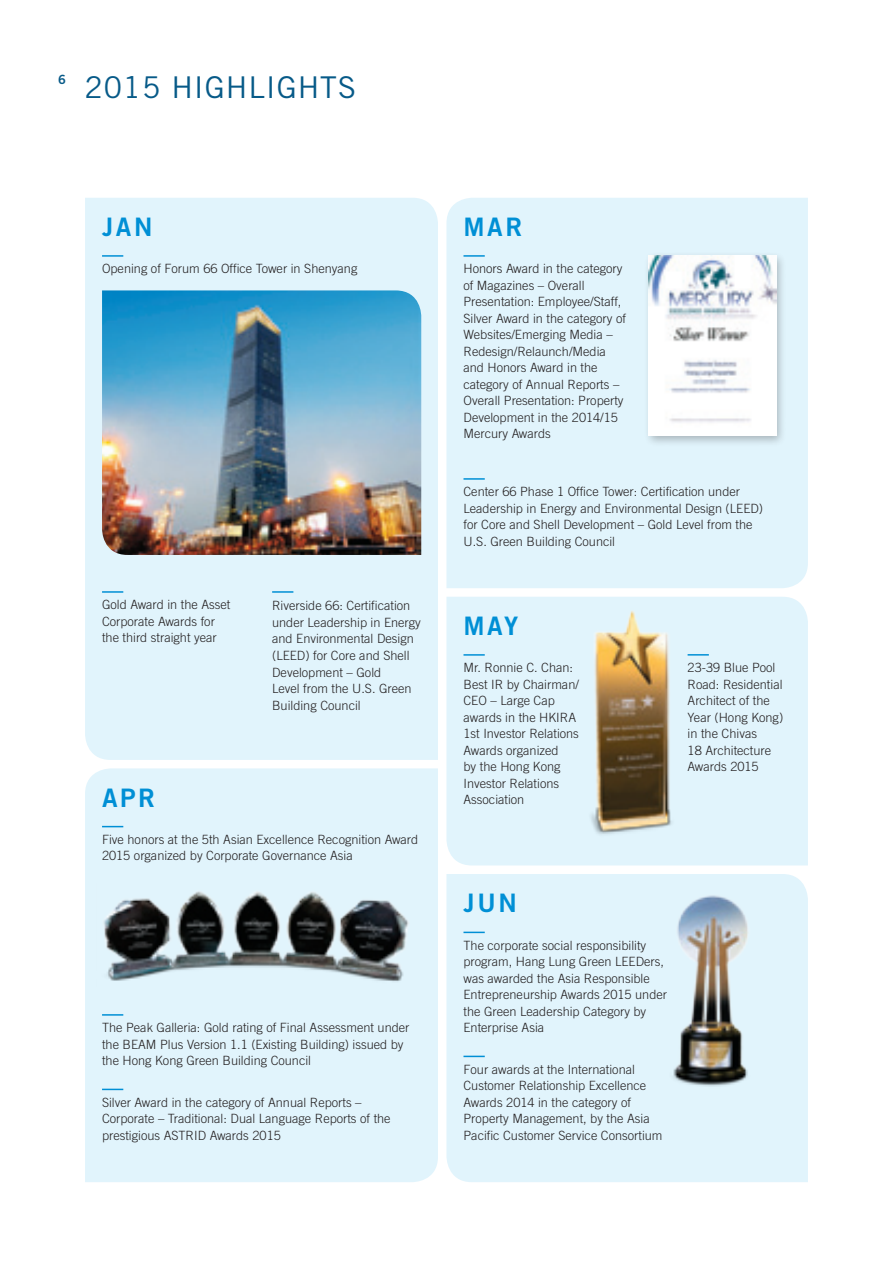
<style>
.page{position:relative;width:893px;height:1263px;background:#fff}
.page>*{position:absolute;margin:0;border:0;box-sizing:border-box;transform-origin:0 0}
.t1{font:30px "Trade Gothic LT Std";letter-spacing:.03em;color:#075a88}
.t2{font:25.5px "Trade Gothic LT Std Bd 2";letter-spacing:.1em;color:#008fd5}
.t3{font:300 12.75px/16.5px "Trade Gothic LT Std";color:#231f20}
.t4{font:12.75px "Trade Gothic LT Std Bd 2";color:#075a88}
</style>
<div class="page">
<div style="left:85px;top:198px;width:353px;height:562px;background:#e1f4fc"></div>
<div style="left:446px;top:198px;width:362px;height:390px;background:#e1f4fc"></div>
<div style="left:85px;top:768px;width:353px;height:414px;background:#e1f4fc"></div>
<div style="left:446px;top:874px;width:362px;height:308px;background:#e1f4fc"></div>
<div style="left:446px;top:597px;width:362px;height:268px;background:#e1f4fc"></div>
<svg style="left:463px;top:932px;width:22px;height:1px"></svg>
<svg style="left:463px;top:1056px;width:22px;height:1px"></svg>
<hr style="left:463px;top:654px;width:22px;height:2px;background:#008fd5">
<hr style="left:688px;top:654px;width:21px;height:2px;background:#008fd5">
<img style="left:561px;top:604px;width:135px;height:247px">
<img style="left:648px;top:882px;width:130px;height:211px">
<hr style="left:102px;top:591px;width:21px;height:2px;background:#008fd5">
<hr style="left:102px;top:255px;width:21px;height:2px;background:#008fd5">
<hr style="left:463px;top:255px;width:22px;height:2px;background:#008fd5">
<div style="left:643px;top:251px;width:143px;height:196px;background:#231f20;opacity:.3"></div>
<img style="left:649px;top:255px;width:127px;height:180px">
<svg style="left:102px;top:826px;width:21px;height:1px"></svg>
<img style="left:102px;top:290px;width:319px;height:265px">
<hr style="left:272px;top:591px;width:21px;height:2px;background:#008fd5">
<img style="left:97px;top:883px;width:317px;height:103px">
<hr style="left:463px;top:478px;width:22px;height:2px;background:#008fd5">
<hr style="left:102px;top:1014px;width:21px;height:2px;background:#008fd5">
<svg style="left:102px;top:1089px;width:21px;height:1px"></svg>
<p class="t4" style="left:58px;top:72px;width:9px">6</p>
<h1 class="t1" style="left:84px;top:69px;width:273px">2015 H ighlights</h1>
<h2 class="t2" style="left:102px;top:211px;width:32px">JAN</h2>
<p class="t3" style="left:102px;top:260px;width:257px">Opening of Forum 66 Office Tower in Shenyang</p>
<p class="t3" style="left:102px;top:596px;width:130px">Gold Award in the Asset<br>Corporate Awards for the third straight year</p>
<p class="t3" style="left:272px;top:597px;width:150px">Riverside 66: Certification under Leadership in Energy and Environmental Design (LEED) for Core and Shell<br>Development – Gold<br>Level from the U.S. Green<br>Building Council</p>
<h2 class="t2" style="left:102px;top:782px;width:55px">APR</h2>
<p class="t3" style="left:102px;top:831px;width:318px">Five honors at the 5th Asian Excellence Recognition Award<br>2015 organized by Corporate Governance Asia</p>
<p class="t3" style="left:102px;top:1019px;width:309px">The Peak Galleria: Gold rating of Final Assessment under the BEAM Plus Version 1.1 (Existing Building) issued by the Hong Kong Green Building Council</p>
<p class="t3" style="left:102px;top:1094px;width:290px">Silver Award in the category of Annual Reports –<br>Corporate – Traditional: Dual Language Reports of the prestigious ASTRID Awards 2015</p>
<h2 class="t2" style="left:463px;top:211px;width:42px">MAR</h2>
<p class="t3" style="left:463px;top:260px;width:164px">Honors Award in the category of Magazines – Overall<br>Presentation: Employee/Staff,<br>Silver Award in the category of<br>Websites/Emerging Media –<br>Redesign/Relaunch/Media and Honors Award in the category of Annual Reports –<br>Overall Presentation: Property<br>Development in the 2014/15<br>Mercury Awards</p>
<p class="t3" style="left:463px;top:483px;width:301px">Center 66 Phase 1 Office Tower: Certification under Leadership in Energy and Environmental Design (LEED) for Core and Shell Development – Gold Level from the U.S. Green Building Council</p>
<h2 class="t2" style="left:463px;top:610px;width:56px">MAY</h2>
<p class="t3" style="left:463px;top:659px;width:117px">Mr. Ronnie C. Chan:<br>Best IR by Chairman/<br>CEO – Large Cap awards in the HKIRA<br>1st Investor Relations<br>Awards organized<br>by the Hong Kong<br>Investor Relations<br>Association</p>
<p class="t3" style="left:688px;top:659px;width:97px">23-39 Blue Pool<br>Road: Residential<br>Architect of the<br>Year (Hong Kong) in the Chivas<br>18 Architecture<br>Awards 2015</p>
<h2 class="t2" style="left:463px;top:887px;width:55px">JUN</h2>
<p class="t3" style="left:463px;top:937px;width:205px">The corporate social responsibility program, Hang Lung Green LEEDers, was awarded the Asia Responsible<br>Entrepreneurship Awards 2015 under the Green Leadership Category by<br>Enterprise Asia</p>
<p class="t3" style="left:463px;top:1061px;width:201px">Four awards at the International Customer Relationship Excellence Awards 2014 in the category of Property Management, by the Asia Pacific Customer Service Consortium</p>
</div>
